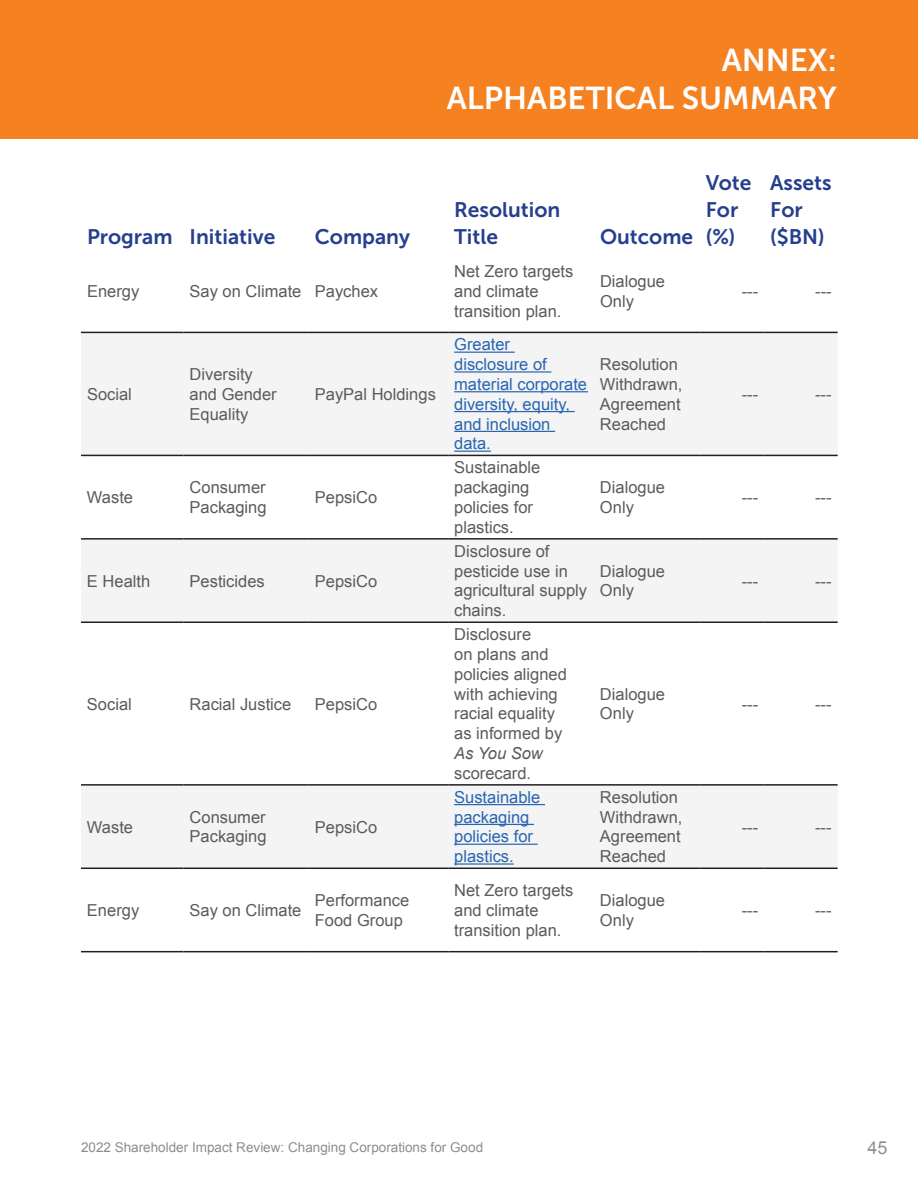
<style>
.page{position:relative;width:918px;height:1188px;background:#fff}
.page>*{position:absolute;margin:0;border:0;box-sizing:border-box;transform-origin:0 0}
.t1{font:31.5px/37.8px "Museo Sans 700";color:#fff;text-align:right}
.t2{font:21px/27px "Museo Sans 700";color:#253f8e}
.t3{font:18px "Arial";color:#5c5b5c}
.t4{font:16.5px/19.8px "Arial";color:#5c5b5c}
.t5{font:16.5px/19.8px "Arial";color:#2865b1}
.t6{font:italic 16.5px "Arial";color:#5c5b5c}
.t7{font:13.5px "Arial";color:#5c5b5c}
</style>
<div class="page">
<div style="left:0;top:0;width:918px;height:139px;background:#f58120"></div>
<svg style="left:81px;top:333px;width:757px;height:535px;fill:#f4f4f4"></svg>
<hr style="left:81px;top:332px;width:103px;height:1px;background:#231f20">
<hr style="left:184px;top:332px;width:125px;height:1px;background:#231f20">
<hr style="left:309px;top:332px;width:139px;height:1px;background:#231f20">
<hr style="left:448px;top:332px;width:146px;height:1px;background:#231f20">
<hr style="left:594px;top:332px;width:106px;height:1px;background:#231f20">
<hr style="left:700px;top:332px;width:64px;height:1px;background:#231f20">
<hr style="left:764px;top:332px;width:74px;height:1px;background:#231f20">
<hr style="left:81px;top:455px;width:103px;height:1px;background:#231f20">
<hr style="left:184px;top:455px;width:125px;height:1px;background:#231f20">
<hr style="left:309px;top:455px;width:139px;height:1px;background:#231f20">
<hr style="left:448px;top:455px;width:146px;height:1px;background:#231f20">
<hr style="left:594px;top:455px;width:106px;height:1px;background:#231f20">
<hr style="left:700px;top:455px;width:64px;height:1px;background:#231f20">
<hr style="left:764px;top:455px;width:74px;height:1px;background:#231f20">
<hr style="left:81px;top:538px;width:103px;height:2px;background:#231f20">
<hr style="left:184px;top:538px;width:125px;height:2px;background:#231f20">
<hr style="left:309px;top:538px;width:139px;height:2px;background:#231f20">
<hr style="left:448px;top:538px;width:146px;height:2px;background:#231f20">
<hr style="left:594px;top:538px;width:106px;height:2px;background:#231f20">
<hr style="left:700px;top:538px;width:64px;height:2px;background:#231f20">
<hr style="left:764px;top:538px;width:74px;height:2px;background:#231f20">
<hr style="left:81px;top:621px;width:103px;height:2px;background:#231f20">
<hr style="left:184px;top:621px;width:125px;height:2px;background:#231f20">
<hr style="left:309px;top:621px;width:139px;height:2px;background:#231f20">
<hr style="left:448px;top:621px;width:146px;height:2px;background:#231f20">
<hr style="left:594px;top:621px;width:106px;height:2px;background:#231f20">
<hr style="left:700px;top:621px;width:64px;height:2px;background:#231f20">
<hr style="left:764px;top:621px;width:74px;height:2px;background:#231f20">
<hr style="left:81px;top:784px;width:103px;height:2px;background:#231f20">
<hr style="left:184px;top:784px;width:125px;height:2px;background:#231f20">
<hr style="left:309px;top:784px;width:139px;height:2px;background:#231f20">
<hr style="left:448px;top:784px;width:146px;height:2px;background:#231f20">
<hr style="left:594px;top:784px;width:106px;height:2px;background:#231f20">
<hr style="left:700px;top:784px;width:64px;height:2px;background:#231f20">
<hr style="left:764px;top:784px;width:74px;height:2px;background:#231f20">
<hr style="left:81px;top:868px;width:103px;height:1px;background:#231f20">
<hr style="left:184px;top:868px;width:125px;height:1px;background:#231f20">
<hr style="left:309px;top:868px;width:139px;height:1px;background:#231f20">
<hr style="left:448px;top:868px;width:146px;height:1px;background:#231f20">
<hr style="left:594px;top:868px;width:106px;height:1px;background:#231f20">
<hr style="left:700px;top:868px;width:64px;height:1px;background:#231f20">
<hr style="left:764px;top:868px;width:74px;height:1px;background:#231f20">
<hr style="left:81px;top:951px;width:103px;height:1px;background:#231f20">
<hr style="left:184px;top:951px;width:125px;height:1px;background:#231f20">
<hr style="left:309px;top:951px;width:139px;height:1px;background:#231f20">
<hr style="left:448px;top:951px;width:146px;height:1px;background:#231f20">
<hr style="left:594px;top:951px;width:106px;height:1px;background:#231f20">
<hr style="left:700px;top:951px;width:64px;height:1px;background:#231f20">
<hr style="left:764px;top:951px;width:74px;height:1px;background:#231f20">
<hr style="left:454px;top:352px;width:61px;height:1px;background:#2865b1">
<hr style="left:454px;top:371px;width:97px;height:2px;background:#2865b1">
<hr style="left:454px;top:391px;width:134px;height:1px;background:#2865b1">
<hr style="left:454px;top:411px;width:121px;height:1px;background:#2865b1">
<hr style="left:454px;top:431px;width:101px;height:1px;background:#2865b1">
<hr style="left:454px;top:451px;width:37px;height:1px;background:#2865b1">
<hr style="left:454px;top:804px;width:91px;height:1px;background:#2865b1">
<hr style="left:454px;top:824px;width:80px;height:1px;background:#2865b1">
<hr style="left:454px;top:844px;width:84px;height:1px;background:#2865b1">
<hr style="left:454px;top:863px;width:60px;height:2px;background:#2865b1">
<h1 class="t1" style="left:447px;top:41px;width:392px">ANNEX:<br>ALPHABETICAL SUMMARY</h1>
<p class="t2" style="left:87px;top:223px;width:190px">Program Initiative</p>
<p class="t2" style="left:315px;top:223px;width:97px">Company</p>
<p class="t4" style="left:87px;top:281px;width:54px">Energy</p>
<p class="t4" style="left:190px;top:281px;width:190px">Say on Climate Paychex</p>
<p class="t4" style="left:87px;top:384px;width:46px">Social</p>
<p class="t4" style="left:190px;top:365px;width:89px">Diversity and Gender<br>Equality</p>
<p class="t4" style="left:315px;top:384px;width:123px">PayPal Holdings</p>
<p class="t4" style="left:87px;top:488px;width:48px">Waste</p>
<p class="t4" style="left:190px;top:478px;width:79px">Consumer<br>Packaging</p>
<p class="t4" style="left:315px;top:488px;width:64px">PepsiCo</p>
<p class="t4" style="left:87px;top:571px;width:65px">E Health</p>
<p class="t4" style="left:190px;top:571px;width:77px">Pesticides</p>
<p class="t4" style="left:315px;top:571px;width:64px">PepsiCo</p>
<p class="t4" style="left:87px;top:694px;width:46px">Social</p>
<p class="t4" style="left:190px;top:694px;width:103px">Racial Justice</p>
<p class="t4" style="left:315px;top:694px;width:64px">PepsiCo</p>
<p class="t4" style="left:87px;top:817px;width:48px">Waste</p>
<p class="t4" style="left:190px;top:807px;width:79px">Consumer<br>Packaging</p>
<p class="t4" style="left:315px;top:817px;width:64px">PepsiCo</p>
<p class="t2" style="left:454px;top:196px;width:108px">Resolution<br>Title</p>
<p class="t2" style="left:600px;top:223px;width:95px">Outcome</p>
<p class="t4" style="left:454px;top:261px;width:121px">Net Zero targets and climate transition plan.</p>
<p class="t4" style="left:600px;top:271px;width:67px">Dialogue<br>Only</p>
<p class="t5" style="left:454px;top:335px;width:134px">Greater disclosure of material corporate diversity, equity, and inclusion data.</p>
<p class="t4" style="left:454px;top:458px;width:88px">Sustainable packaging policies for plastics.</p>
<p class="t4" style="left:454px;top:541px;width:134px">Disclosure of pesticide use in agricultural supply chains.</p>
<p class="t4" style="left:454px;top:625px;width:114px">Disclosure<br>on plans and policies aligned with achieving racial equality as informed by</p>
<p class="t6" style="left:454px;top:743px;width:90px">As You Sow</p>
<p class="t4" style="left:454px;top:763px;width:79px">scorecard.</p>
<p class="t4" style="left:600px;top:355px;width:84px">Resolution<br>Withdrawn,<br>Agreement<br>Reached</p>
<p class="t4" style="left:600px;top:478px;width:67px">Dialogue<br>Only</p>
<p class="t4" style="left:600px;top:561px;width:67px">Dialogue<br>Only</p>
<p class="t4" style="left:600px;top:684px;width:67px">Dialogue<br>Only</p>
<p class="t5" style="left:454px;top:787px;width:88px">Sustainable packaging policies for plastics.</p>
<p class="t4" style="left:600px;top:787px;width:84px">Resolution<br>Withdrawn,<br>Agreement<br>Reached</p>
<p class="t2" style="left:706px;top:169px;width:47px">Vote<br>For (%)</p>
<p class="t2" style="left:770px;top:169px;width:63px">Assets<br>For ($BN)</p>
<p class="t4" style="left:742px;top:281px;width:18px">---</p>
<p class="t4" style="left:815px;top:281px;width:18px">---</p>
<p class="t4" style="left:742px;top:384px;width:18px">---</p>
<p class="t4" style="left:815px;top:384px;width:18px">---</p>
<p class="t4" style="left:742px;top:488px;width:18px">---</p>
<p class="t4" style="left:815px;top:488px;width:18px">---</p>
<p class="t4" style="left:742px;top:571px;width:18px">---</p>
<p class="t4" style="left:815px;top:571px;width:18px">---</p>
<p class="t4" style="left:742px;top:694px;width:18px">---</p>
<p class="t4" style="left:815px;top:694px;width:18px">---</p>
<p class="t4" style="left:742px;top:817px;width:18px">---</p>
<p class="t4" style="left:815px;top:817px;width:18px">---</p>
<p class="t4" style="left:87px;top:900px;width:54px">Energy</p>
<p class="t4" style="left:190px;top:900px;width:113px">Say on Climate</p>
<p class="t4" style="left:315px;top:891px;width:96px">Performance<br>Food Group</p>
<p class="t4" style="left:454px;top:881px;width:121px">Net Zero targets and climate transition plan.</p>
<p class="t4" style="left:600px;top:891px;width:67px">Dialogue<br>Only</p>
<p class="t4" style="left:742px;top:900px;width:18px">---</p>
<p class="t4" style="left:815px;top:900px;width:18px">---</p>
<p class="t7" style="left:81px;top:1139px;width:404px">2022 Shareholder Impact Review: Changing Corporations for Good</p>
<p class="t3" style="left:867px;top:1136px;width:22px">45</p>
</div>
